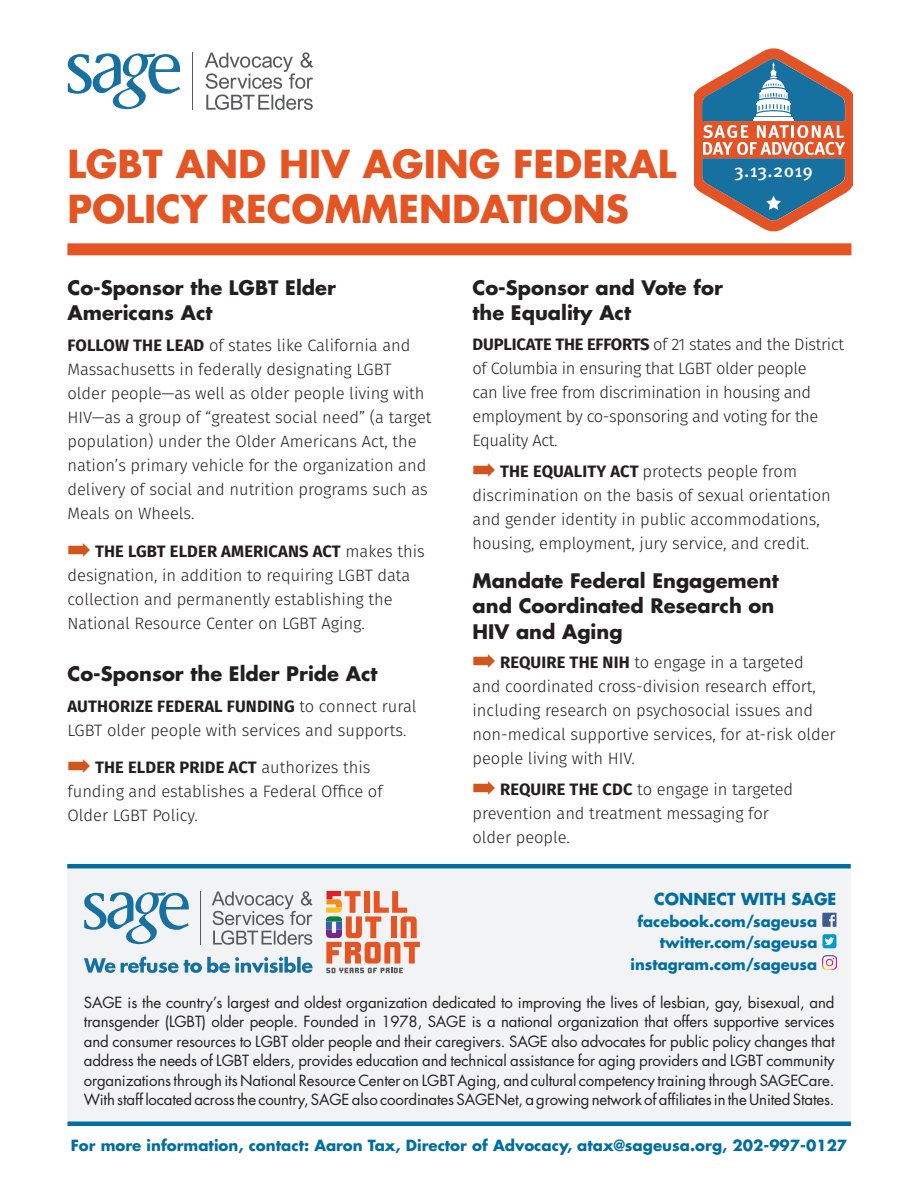
<style>
.page{position:relative;width:918px;height:1188px;background:#fff}
.page>*{position:absolute;margin:0;border:0;box-sizing:border-box;transform-origin:0 0}
.t1{font:700 37.5px/45px "Futura";color:#e55524}
.t2{font:700 19.5px/25.5px "Futura";color:#231f20}
.t3{font:500 18.3px "Meta Pro";letter-spacing:.01em;color:#fff}
.t4{font:300 16.5px/24px "Fira Sans";color:#231f20}
.t5{font:300 16.5px/24px "Fira Sans";letter-spacing:-.02em;color:#231f20}
.t6{font:700 16.05px "Futura";color:#006ea0}
.t7{font:15px/19.5px "Futura";letter-spacing:-.01em;color:#231f20;text-align:justify}
.t8{font:700 15px "Futura";color:#006ea0}
.t9{font:700 14.7px/21.5px "Futura";color:#006ea0;text-align:right}
.s1{font-weight:700}
.s2{color:#d2561b}
</style>
<div class="page">
<div style="left:67px;top:243px;width:784px;height:12px;background:#e55524"></div>
<div style="left:67px;top:866px;width:783px;height:258px;background:#f2f3f4"></div>
<hr style="left:200px;top:891px;width:1px;height:54px;background:#58595b">
<svg style="left:84px;top:892px;width:105px;height:52px"></svg>
<svg style="left:84px;top:957px;width:229px;height:16px"></svg>
<svg style="left:212px;top:891px;width:101px;height:54px"></svg>
<svg style="left:326px;top:891px;width:94px;height:82px"></svg>
<hr style="left:67px;top:864px;width:784px;height:4px;background:#006ea0">
<svg style="left:822px;top:913px;width:14px;height:14px"></svg>
<svg style="left:822px;top:934px;width:14px;height:14px"></svg>
<img style="left:822px;top:956px;width:14px;height:14px">
<hr style="left:68px;top:1122px;width:783px;height:4px;background:#006ea0">
<svg style="left:694px;top:48px;width:159px;height:184px"></svg>
<hr style="left:192px;top:52px;width:1px;height:58px;background:#58595b">
<svg style="left:68px;top:53px;width:112px;height:56px"></svg>
<svg style="left:205px;top:52px;width:108px;height:58px"></svg>
<h1 class="t1" style="left:67px;top:141px;width:611px">LGBT AND HIV AGING FEDERAL<br>POLICY RECOMMENDATIONS</h1>
<p class="t3" style="left:734px;top:159px;width:80px">3.13.2019</p>
<p class="t2" style="left:68px;top:275px;width:270px">Co-Sponsor the LGBT Elder<br>Americans Act</p>
<p class="t4" style="left:67px;top:333px;width:366px"><span class="s1">FOLLOW THE LEAD</span> of states like California and Massachusetts in federally designating LGBT older people—as well as older people living with HIV—as a group of “greatest social need” (a target population) under the Older Americans Act, the nation’s primary vehicle for the organization and delivery of social and nutrition programs such as Meals on Wheels.</p>
<p class="t4" style="left:68px;top:539px;width:359px"><span class="s2">➡</span> <span class="s1">THE LGBT ELDER AMERICANS ACT</span> makes this designation, in addition to requiring LGBT data collection and permanently establishing the National Resource Center on LGBT Aging.</p>
<p class="t2" style="left:68px;top:661px;width:311px">Co-Sponsor the Elder Pride Act</p>
<p class="t4" style="left:67px;top:694px;width:350px"><span class="s1">AUTHORIZE FEDERAL FUNDING</span> to connect rural<br>LGBT older people with services and supports.</p>
<p class="t4" style="left:68px;top:756px;width:317px"><span class="s2">➡</span> <span class="s1">THE ELDER PRIDE ACT</span> authorizes this funding and establishes a Federal Office of<br>Older LGBT Policy.</p>
<p class="t2" style="left:472px;top:275px;width:252px">Co-Sponsor and Vote for the Equality Act</p>
<p class="t5" style="left:472px;top:332px;width:373px"><span class="s1">DUPLICATE THE EFFORTS</span> of 21 states and the District of Columbia in ensuring that LGBT older people<br>can live free from discrimination in housing and employment by co-sponsoring and voting for the Equality Act.</p>
<p class="t4" style="left:472px;top:459px;width:360px"><span class="s2">➡</span> <span class="s1">THE EQUALITY ACT</span> protects people from discrimination on the basis of sexual orientation and gender identity in public accommodations, housing, employment, jury service, and credit.</p>
<p class="t2" style="left:472px;top:567px;width:308px">Mandate Federal Engagement and Coordinated Research on<br>HIV and Aging</p>
<p class="t4" style="left:472px;top:650px;width:365px"><span class="s2">➡</span> <span class="s1">REQUIRE THE NIH</span> to engage in a targeted and coordinated cross-division research effort, including research on psychosocial issues and non-medical supportive services, for at-risk older people living with HIV.</p>
<p class="t4" style="left:472px;top:777px;width:322px"><span class="s2">➡</span> <span class="s1">REQUIRE THE CDC</span> to engage in targeted prevention and treatment messaging for older people.</p>
<p class="t6" style="left:654px;top:889px;width:184px">CONNECT WITH SAGE</p>
<p class="t9" style="left:631px;top:910px;width:188px">facebook.com/sageusa twitter.com/sageusa instagram.com/sageusa</p>
<p class="t7" style="left:84px;top:993px;width:752px">SAGE is the country’s largest and oldest organization dedicated to improving the lives of lesbian, gay, bisexual, and transgender (LGBT) older people. Founded in 1978, SAGE is a national organization that offers supportive services and consumer resources to LGBT older people and their caregivers. SAGE also advocates for public policy changes that address the needs of LGBT elders, provides education and technical assistance for aging providers and LGBT community organizations through its National Resource Center on LGBT Aging, and cultural competency training through SAGECare.<br>With staff located across the country, SAGE also coordinates SAGENet, a growing network of affiliates in the United States.</p>
<p class="t8" style="left:71px;top:1136px;width:778px">For more information, contact: Aaron Tax, Director of Advocacy, atax@sageusa.org, 202-997-0127</p>
</div>
